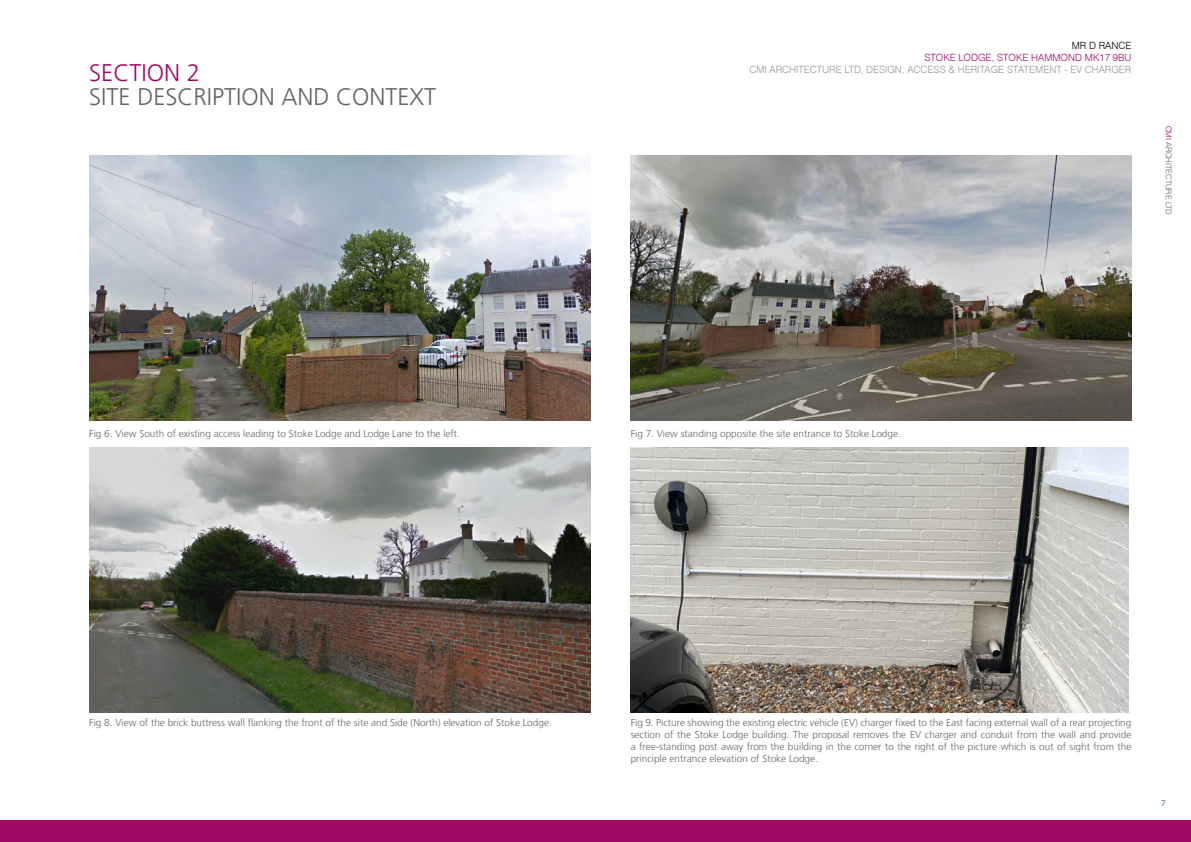
<style>
.page{position:relative;width:1191px;height:842px;background:#fff}
.page>*{position:absolute;margin:0;border:0;box-sizing:border-box;transform-origin:0 0}
.t1{font:300 24px "Frutiger";color:#646464}
.t2{font:300 24px "Frutiger";color:#a00a64}
.t3{font:300 10px/12px "Frutiger";color:#646464;text-align:justify}
.t4{font:300 10px "Swiss 721 BT";color:#969696}
.t5{font:300 10px "Swiss 721 BT";color:#a00a64}
.t6{font:300 10px "Swiss 721 BT";color:#000}
.t7{font:300 8px "Swiss 721 BT";color:#646464}
.t8{font:300 8px "Frutiger";color:#003d6b}
.s1{color:#a00a64}
</style>
<div class="page">
<img style="left:630px;top:156px;width:501px;height:265px">
<img style="left:89px;top:448px;width:501px;height:265px">
<img style="left:630px;top:448px;width:498px;height:265px">
<img style="left:89px;top:156px;width:501px;height:265px">
<div style="left:0;top:821px;width:1101px;height:21px;background:#a00a64"></div>
<div style="left:1102px;top:821px;width:89px;height:21px;background:#a00a64"></div>
<h1 class="t2" style="left:89px;top:59px;width:112px">SECTION 2</h1>
<h1 class="t1" style="left:89px;top:83px;width:348px">SITE DESCRIPTION AND CONTEXT</h1>
<p class="t6" style="left:1071px;top:40px;width:61px">MR D RANCE</p>
<p class="t5" style="left:924px;top:52px;width:208px">STOKE LODGE, STOKE HAMMOND MK17 9BU</p>
<p class="t4" style="left:749px;top:64px;width:383px">CMI ARCHITECTURE LTD, DESIGN, ACCESS &amp; HERITAGE STATEMENT - EV CHARGER</p>
<p class="t7" style="left:1173px;top:126px;width:91px;rotate:90deg"><span class="s1">CMI</span> ARCHITECTURE LTD</p>
<p class="t3" style="left:89px;top:428px;width:372px">Fig 6. View South of existing access leading to Stoke Lodge and Lodge Lane to the left.</p>
<p class="t3" style="left:630px;top:428px;width:272px">Fig 7. View standing opposite the site entrance to Stoke Lodge.</p>
<p class="t3" style="left:89px;top:717px;width:464px">Fig 8. View of the brick buttress wall flanking the front of the site and Side (North) elevation of Stoke Lodge.</p>
<p class="t3" style="left:630px;top:717px;width:502px">Fig 9. Picture showing the existing electric vehicle (EV) charger fixed to the East facing external wall of a rear projecting section of the Stoke Lodge building. The proposal removes the EV charger and conduit from the wall and provide a free-standing post away from the building in the corner to the right of the picture which is out of sight from the principle entrance elevation of Stoke Lodge.</p>
<p class="t8" style="left:1161px;top:799px;width:6px">7</p>
</div>
